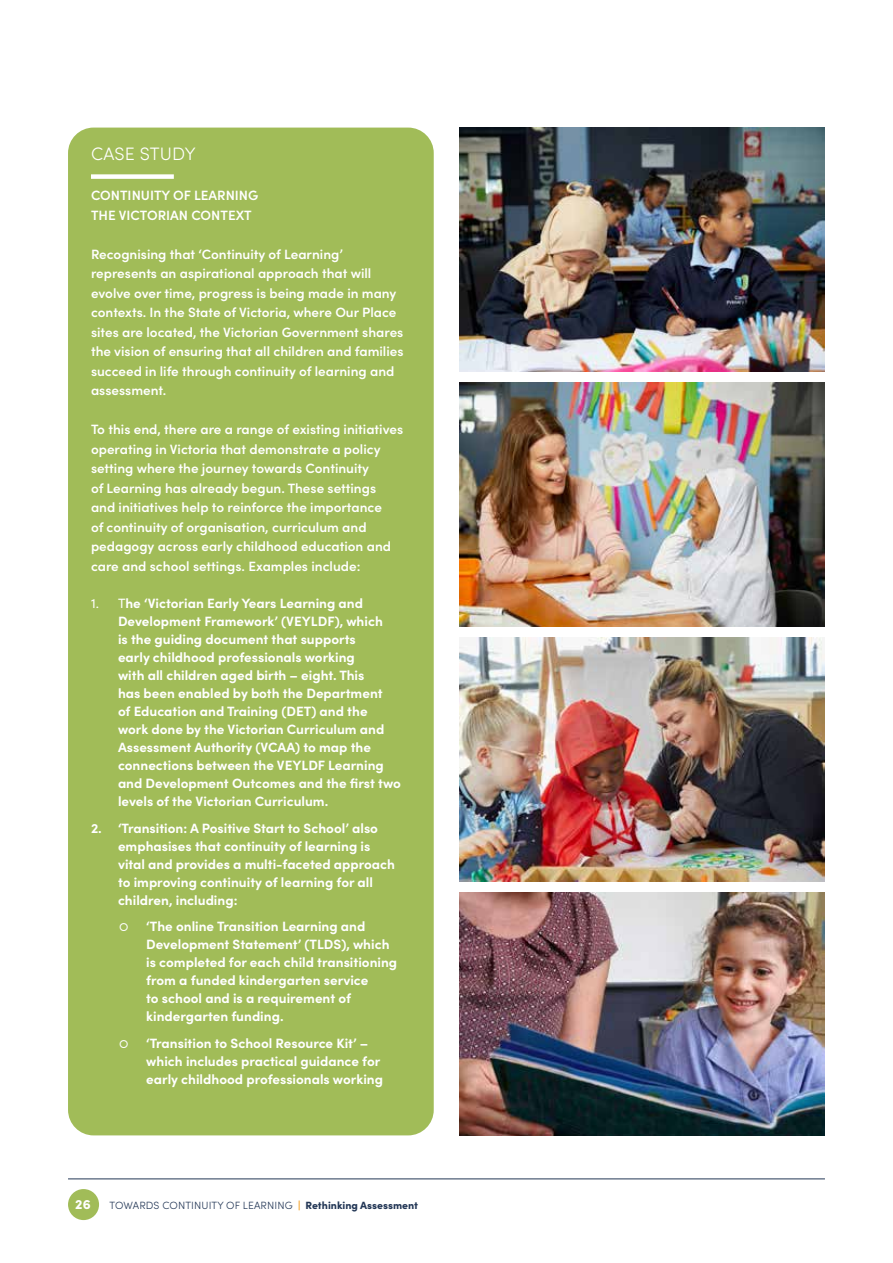
<style>
.page{position:relative;width:893px;height:1263px;background:#fff}
.page>*{position:absolute;margin:0;border:0;box-sizing:border-box;transform-origin:0 0}
.t1{font:300 18px "Sofia Pro";letter-spacing:.01em;color:#fff}
.t2{font:700 13.5px/18px "Sofia Pro";color:#fff}
.t3{font:600 13.5px/19.5px "Sofia Pro";color:#fff}
.t4{font:900 13.5px "Sofia Pro";color:#fff}
.t5{font:13.5px "Sofia Pro";color:#fff}
.t6{font:300 10.5px "Sofia Pro";letter-spacing:.01em;color:#233756}
.s1{font-weight:400}
.s2{font-weight:900;color:#f39200}
.s3{font-weight:900}
</style>
<div class="page">
<div style="left:68px;top:1189px;width:31px;height:31px;background:#a1bc58;border-radius:50%"></div>
<hr style="left:68px;top:1178px;width:757px;height:1px;background:#233756">
<img style="left:459px;top:128px;width:366px;height:243px">
<img style="left:459px;top:382px;width:366px;height:244px">
<img style="left:459px;top:637px;width:366px;height:244px">
<img style="left:459px;top:892px;width:366px;height:243px">
<div style="left:68px;top:128px;width:366px;height:1007px;background:#a1bc58;border-radius:26px"></div>
<div style="left:91px;top:174px;width:83px;height:5px;background:#fff"></div>
<h1 class="t1" style="left:91px;top:140px;width:106px">CASE STUDY</h1>
<p class="t3" style="left:91px;top:185px;width:169px">CONTINUITY OF LEARNING<br>THE VICTORIAN CONTEXT</p>
<p class="t3" style="left:91px;top:243px;width:314px">Recognising that ‘Continuity of Learning’ represents an aspirational approach that will evolve over time, progress is being made in many contexts. In the State of Victoria, where Our Place sites are located, the Victorian Government shares the vision of ensuring that all children and families succeed in life through continuity of learning and assessment.</p>
<p class="t3" style="left:91px;top:419px;width:314px">To this end, there are a range of existing initiatives operating in Victoria that demonstrate a policy setting where the journey towards Continuity<br>of Learning has already begun. These settings and initiatives help to reinforce the importance<br>of continuity of organisation, curriculum and pedagogy across early childhood education and care and school settings. Examples include:</p>
<p class="t2" style="left:118px;top:593px;width:284px;text-indent:-27px"><span class="s1">1. T</span>he ‘Victorian Early Years Learning and Development Framework’ (VEYLDF), which<br>is the guiding document that supports<br>early childhood professionals working<br>with all children aged birth – eight. This<br>has been enabled by both the Department<br>of Education and Training (DET) and the work done by the Victorian Curriculum and Assessment Authority (VCAA) to map the connections between the VEYLDF Learning and Development Outcomes and the first two levels of the Victorian Curriculum.</p>
<p class="t2" style="left:118px;top:818px;width:278px;text-indent:-27px">2. ‘Transition: A Positive Start to School’ also emphasises that continuity of learning is vital and provides a multi-faceted approach to improving continuity of learning for all children, including:</p>
<p class="t5" style="left:119px;top:916px;width:11px">☐</p>
<p class="t2" style="left:146px;top:916px;width:252px">‘The online Transition Learning and Development Statement’ (TLDS), which is completed for each child transitioning from a funded kindergarten service<br>to school and is a requirement of kindergarten funding.</p>
<p class="t5" style="left:119px;top:1033px;width:11px">☐</p>
<p class="t2" style="left:146px;top:1033px;width:238px">‘Transition to School Resource Kit’ – which includes practical guidance for early childhood professionals working</p>
<p class="t4" style="left:75px;top:1194px;width:17px">26</p>
<p class="t6" style="left:110px;top:1197px;width:310px">TOWARDS CONTINUITY OF LEARNING <span class="s2">|</span> <span class="s3">Rethinking Assessment</span></p>
</div>
